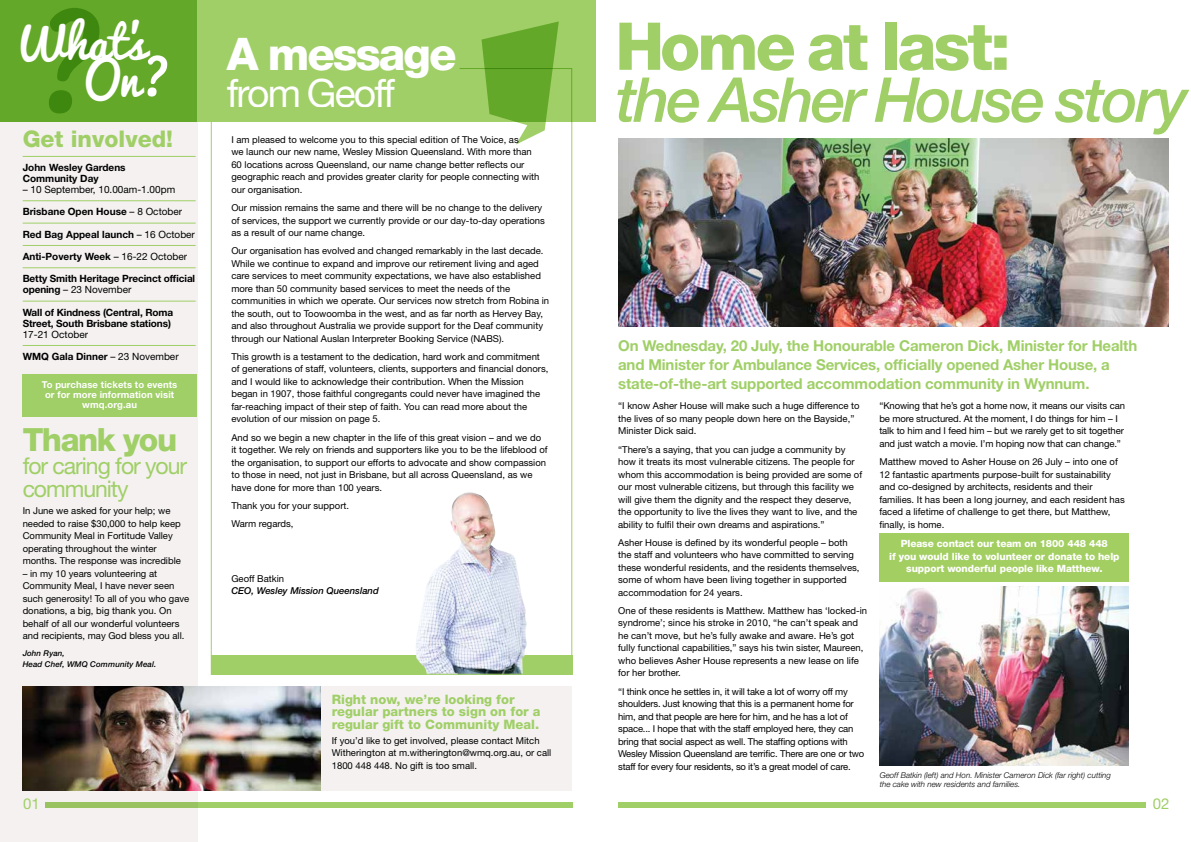
<style>
.page{position:relative;width:1191px;height:842px;background:#fff}
.page>*{position:absolute;margin:0;border:0;box-sizing:border-box;transform-origin:0 0}
.t1{font:135px "Pacifico";color:#a0cf67}
.t2{font:800 66px "Helvetica Neue LT Std";letter-spacing:-.045em;color:#a0cf67}
.t3{font:italic 500 62px "Helvetica Neue LT Std";letter-spacing:-.045em;color:#a0cf67}
.t4{font:45.8px "Pacifico";color:#fff}
.t5{font:800 45px "Helvetica Neue LT Std";letter-spacing:-.045em;color:#fff}
.t6{font:44.7px "Pacifico";color:#fff}
.t7{font:39px "Helvetica Neue LT Std";letter-spacing:-.045em;color:#fff}
.t8{font:800 32px "Helvetica Neue LT Std";letter-spacing:-.045em;color:#a0cf67}
.t9{font:23px/23px "Helvetica Neue LT Std";letter-spacing:-.045em;color:#a0cf67}
.t10{font:800 23px "Helvetica Neue LT Std";color:#a0cf67}
.t11{font:700 15px/19px "Helvetica Neue LT Std";letter-spacing:-.01em;color:#a0cf67}
.t12{font:15px "Helvetica Neue LT Std";color:#a0cf67}
.t13{font:800 13px/12.5px "Helvetica Neue LT Std";color:#a0cf67}
.t14{font:700 10px/11px "Helvetica Neue LT Std";letter-spacing:-.01em;color:#000}
.t15{font:800 10px/12.5px "Helvetica Neue LT Std";letter-spacing:-.01em;color:#fff;text-align:center}
.t16{font:10px "Helvetica Neue LT Std";color:#000}
.t17{font:9.5px/12.5px "Helvetica Neue LT Std";color:#000}
.t18{font:9.5px/12.5px "Helvetica Neue LT Std";letter-spacing:-.02em;color:#000}
.t19{font:700 9.5px/10px "Helvetica Neue LT Std";letter-spacing:.01em;color:#fff;text-align:center}
.t20{font:italic 500 9.5px "Helvetica Neue LT Std";color:#000}
.t21{font:italic 300 8px/9.2px "Helvetica Neue LT Std";color:#000}
.t22{font:italic 500 8px/11px "Helvetica Neue LT Std";letter-spacing:.01em;color:#000}
.s1{font-size:52.7px}
.s2{font-weight:400}
</style>
<div class="page">
<div style="left:0;top:0;width:197px;height:842px;background:#f4f1f0"></div>
<div style="left:0;top:0;width:595px;height:122px;background:#a0cf67"></div>
<div style="left:0;top:0;width:197px;height:122px;background:#64a829"></div>
<div style="left:283px;top:686px;width:289px;height:105px;background:#f4f1f0"></div>
<hr style="left:23px;top:156px;width:173px;height:1px;background:#a0cf67">
<hr style="left:23px;top:200px;width:173px;height:1px;background:#a0cf67">
<hr style="left:23px;top:223px;width:173px;height:1px;background:#a0cf67">
<hr style="left:23px;top:245px;width:173px;height:1px;background:#a0cf67">
<hr style="left:23px;top:267px;width:173px;height:1px;background:#a0cf67">
<hr style="left:23px;top:301px;width:173px;height:1px;background:#a0cf67">
<hr style="left:23px;top:345px;width:173px;height:1px;background:#a0cf67">
<img style="left:879px;top:587px;width:249px;height:178px">
<img style="left:23px;top:686px;width:297px;height:105px">
<img style="left:618px;top:139px;width:550px;height:187px">
<div style="left:211px;top:655px;width:362px;height:20px;background:#a0cf67"></div>
<img style="left:416px;top:492px;width:111px;height:181px">
<div style="left:45px;top:802px;width:528px;height:6px;background:#a0cf67"></div>
<div style="left:618px;top:802px;width:527px;height:6px;background:#a0cf67"></div>
<div style="left:23px;top:374px;width:174px;height:43px;background:#a0cf67"></div>
<svg style="left:459px;top:21px;width:114px;height:124px"></svg>
<div style="left:879px;top:533px;width:249px;height:48px;background:#a3cf62"></div>
<h1 class="t1" style="left:23px;top:-12px;width:87px">?</h1>
<h3 class="t6" style="left:13px;top:19px;width:134px">What’s</h3>
<h3 class="t4" style="left:84px;top:54px;width:88px">On<span class="s1">?</span></h3>
<h3 class="t10" style="left:23px;top:125px;width:152px">Get involved!</h3>
<p class="t14" style="left:23px;top:162px;width:104px">John Wesley Gardens<br>Community Day</p>
<p class="t16" style="left:23px;top:184px;width:154px">– 10 September, 10.00am-1.00pm</p>
<p class="t14" style="left:23px;top:206px;width:161px">Brisbane Open House <span class="s2">– 8 October</span></p>
<p class="t14" style="left:23px;top:228px;width:174px">Red Bag Appeal launch <span class="s2">– 16 October</span></p>
<p class="t14" style="left:23px;top:251px;width:166px">Anti-Poverty Week <span class="s2">– 16-22 October</span></p>
<p class="t14" style="left:23px;top:273px;width:174px">Betty Smith Heritage Precinct official opening <span class="s2">– 23 November</span></p>
<p class="t14" style="left:23px;top:306px;width:152px">Wall of Kindness (Central, Roma<br>Street, South Brisbane stations)</p>
<p class="t16" style="left:23px;top:328px;width:67px">17-21 October</p>
<p class="t14" style="left:23px;top:351px;width:157px">WMQ Gala Dinner <span class="s2">– 23 November</span></p>
<p class="t19" style="left:42px;top:379px;width:137px">To purchase tickets to events or for more information visit wmq.org.au</p>
<h3 class="t8" style="left:23px;top:420px;width:156px">Thank you</h3>
<h3 class="t9" style="left:23px;top:454px;width:166px">for caring for your community</h3>
<p class="t17" style="left:23px;top:504px;width:160px">In June we asked for your help; we needed to raise $30,000 to help keep Community Meal in Fortitude Valley operating throughout the winter months. The response was incredible</p>
<p class="t17" style="left:23px;top:567px;width:168px">– in my 10 years volunteering at Community Meal, I have never seen such generosity! To all of you who gave donations, a big, big thank you. On behalf of all our wonderful volunteers and recipients, may God bless you all.</p>
<p class="t22" style="left:23px;top:647px;width:135px">John Ryan,<br>Head Chef, WMQ Community Meal.</p>
<h3 class="t5" style="left:227px;top:27px;width:231px">A message</h3>
<h3 class="t7" style="left:227px;top:70px;width:170px">from Geoff</h3>
<p class="t17" style="left:231px;top:133px;width:310px">I am pleased to welcome you to this special edition of The Voice, as<br>we launch our new name, Wesley Mission Queensland. With more than 60 locations across Queensland, our name change better reflects our geographic reach and provides greater clarity for people connecting with our organisation.</p>
<p class="t17" style="left:231px;top:201px;width:315px">Our mission remains the same and there will be no change to the delivery of services, the support we currently provide or our day-to-day operations as a result of our name change.</p>
<p class="t17" style="left:231px;top:244px;width:319px">Our organisation has evolved and changed remarkably in the last decade.<br>While we continue to expand and improve our retirement living and aged care services to meet community expectations, we have also established more than 50 community based services to meet the needs of the communities in which we operate. Our services now stretch from Robina in the south, out to Toowoomba in the west, and as far north as Hervey Bay, and also throughout Australia we provide support for the Deaf community through our National Auslan Interpreter Booking Service (NABS).</p>
<p class="t17" style="left:231px;top:350px;width:319px">This growth is a testament to the dedication, hard work and commitment of generations of staff, volunteers, clients, supporters and financial donors, and I would like to acknowledge their contribution. When the Mission began in 1907, those faithful congregants could never have imagined the far-reaching impact of their step of faith. You can read more about the evolution of our mission on page 5.</p>
<p class="t17" style="left:231px;top:431px;width:318px">And so we begin a new chapter in the life of this great vision – and we do it together. We rely on friends and supporters like you to be the lifeblood of the organisation, to support our efforts to advocate and show compassion to those in need, not just in Brisbane, but all across Queensland, as we have done for more than 100 years.</p>
<p class="t17" style="left:231px;top:496px;width:119px;line-height:18.2px">Thank you for your support.<br>Warm regards,</p>
<p class="t17" style="left:231px;top:572px;width:54px">Geoff Batkin</p>
<p class="t20" style="left:231px;top:585px;width:149px">CEO, Wesley Mission Queensland</p>
<h3 class="t13" style="left:332px;top:693px;width:210px">Right now, we’re looking for regular partners to sign on for a regular gift to Community Meal.</h3>
<p class="t17" style="left:332px;top:734px;width:221px">If you’d like to get involved, please contact Mitch<br>Witherington at m.witherington@wmq.org.au, or call<br>1800 448 448. No gift is too small.</p>
<h2 class="t2" style="left:615px;top:7px;width:397px">Home at last:</h2>
<h3 class="t3" style="left:616px;top:63px;width:573px">the Asher House story</h3>
<h3 class="t11" style="left:618px;top:336px;width:520px">On Wednesday, 20 July, the Honourable Cameron Dick, Minister for Health and Minister for Ambulance Services, officially opened Asher House, a state-of-the-art supported accommodation community in Wynnum.</h3>
<p class="t17" style="left:618px;top:400px;width:243px">“I know Asher House will make such a huge difference to the lives of so many people down here on the Bayside,”<br>Minister Dick said.</p>
<p class="t17" style="left:618px;top:443px;width:245px">“There’s a saying, that you can judge a community by how it treats its most vulnerable citizens. The people for whom this accommodation is being provided are some of our most vulnerable citizens, but through this facility we will give them the dignity and the respect they deserve, the opportunity to live the lives they want to live, and the ability to fulfil their own dreams and aspirations.”</p>
<p class="t17" style="left:618px;top:536px;width:243px">Asher House is defined by its wonderful people – both the staff and volunteers who have committed to serving these wonderful residents, and the residents themselves, some of whom have been living together in supported accommodation for 24 years.</p>
<p class="t17" style="left:618px;top:604px;width:250px">One of these residents is Matthew. Matthew has ‘locked-in syndrome’; since his stroke in 2010, “he can’t speak and he can’t move, but he’s fully awake and aware. He’s got fully functional capabilities,” says his twin sister, Maureen, who believes Asher House represents a new lease on life for her brother.</p>
<p class="t18" style="left:618px;top:685px;width:248px">“I think once he settles in, it will take a lot of worry off my shoulders. Just knowing that this is a permanent home for him, and that people are here for him, and he has a lot of space... I hope that with the staff employed here, they can bring that social aspect as well. The staffing options with Wesley Mission Queensland are terrific. There are one or two staff for every four residents, so it’s a great model of care.</p>
<p class="t17" style="left:879px;top:400px;width:247px">“Knowing that he’s got a home now, it means our visits can be more structured. At the moment, I do things for him – I talk to him and I feed him – but we rarely get to sit together and just watch a movie. I’m hoping now that can change.”</p>
<p class="t17" style="left:879px;top:455px;width:247px">Matthew moved to Asher House on 26 July – into one of 12 fantastic apartments purpose-built for sustainability and co-designed by architects, residents and their families. It has been a long journey, and each resident has faced a lifetime of challenge to get there, but Matthew, finally, is home.</p>
<p class="t15" style="left:889px;top:537px;width:232px">Please contact our team on 1800 448 448<br>if you would like to volunteer or donate to help support wonderful people like Matthew.</p>
<p class="t21" style="left:879px;top:770px;width:233px">Geoff Batkin (left) and Hon. Minister Cameron Dick (far right) cutting the cake with new residents and families.</p>
<h3 class="t12" style="left:23px;top:794px;width:18px">01</h3>
<h3 class="t12" style="left:1152px;top:794px;width:18px">02</h3>
</div>
